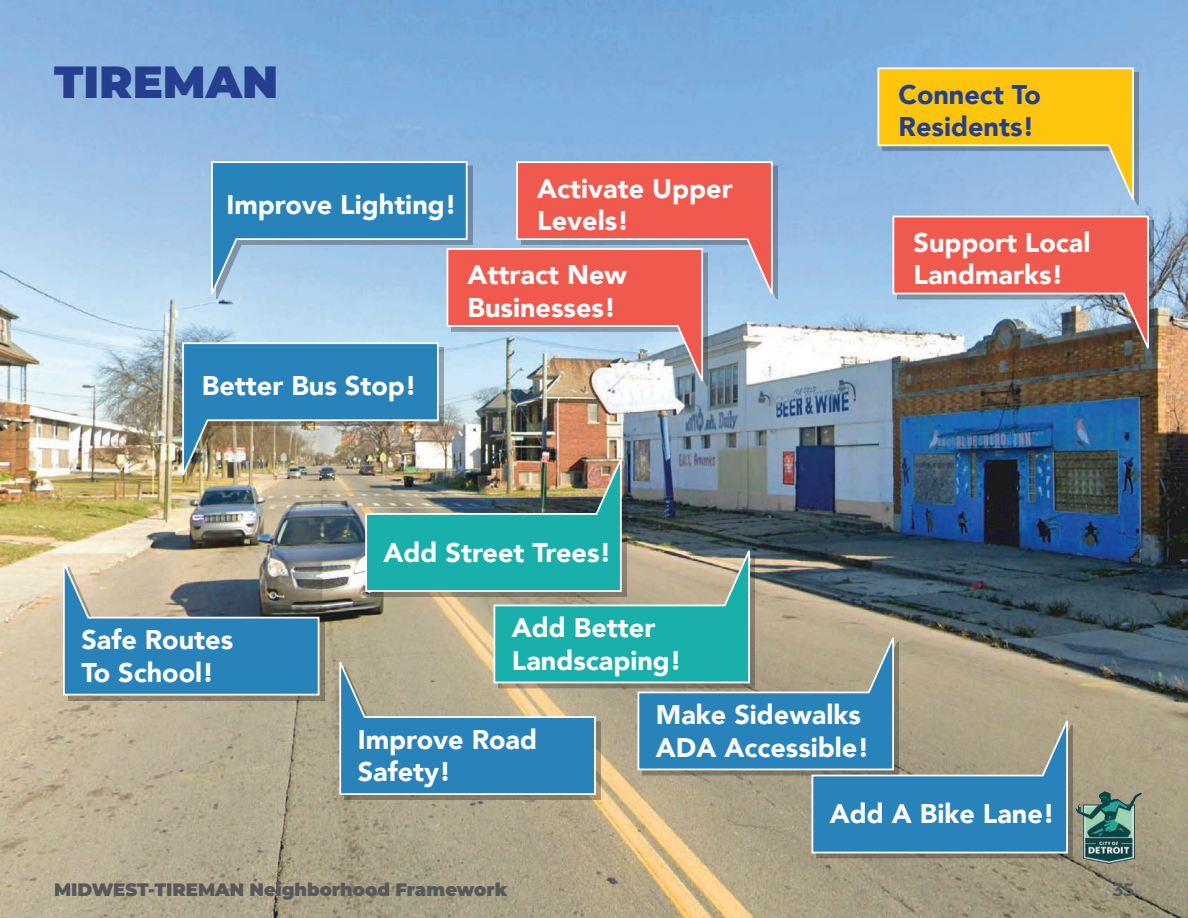
<style>
.page{position:relative;width:1188px;height:918px;background:#fff}
.page>*{position:absolute;margin:0;border:0;box-sizing:border-box;transform-origin:0 0}
.t1{font:900 45px "Montserrat";color:#253f8e}
.t2{font:900 27px/32.4px "Avenir";color:#fff}
.t3{font:900 27px/32.4px "Avenir";color:#253f8e}
.t4{font:900 18px "Montserrat";color:#57585a}
.t5{font:700 18px "Montserrat";color:#57585a}
</style>
<div class="page">
<img style="left:0;top:0;width:1188px;height:918px">
<div style="left:816px;top:725px;width:257px;height:133px;background:#231f20;opacity:.33"></div>
<img style="left:62px;top:67px;width:1088px;height:787px">
<img style="left:1076px;top:780px;width:73px;height:84px">
<h1 class="t1" style="left:54px;top:48px;width:226px">TIREMAN</h1>
<p class="t2" style="left:226px;top:187px;width:232px">Improve Lighting!</p>
<p class="t2" style="left:537px;top:171px;width:197px">Activate Upper<br>Levels!</p>
<p class="t2" style="left:468px;top:258px;width:161px">Attract New<br>Businesses!</p>
<p class="t2" style="left:202px;top:369px;width:216px">Better Bus Stop!</p>
<p class="t3" style="left:899px;top:77px;width:144px">Connect To<br>Residents!</p>
<p class="t2" style="left:914px;top:226px;width:178px">Support Local<br>Landmarks!</p>
<p class="t2" style="left:81px;top:623px;width:153px">Safe Routes<br>To School!</p>
<p class="t2" style="left:384px;top:536px;width:229px">Add Street Trees!</p>
<p class="t2" style="left:512px;top:611px;width:172px">Add Better<br>Landscaping!</p>
<p class="t2" style="left:358px;top:723px;width:181px">Improve Road<br>Safety!</p>
<p class="t2" style="left:656px;top:698px;width:215px">Make Sidewalks<br>ADA Accessible!</p>
<p class="t2" style="left:830px;top:797px;width:227px">Add A Bike Lane!</p>
<p class="t4" style="left:54px;top:877px;width:455px">MIDWEST-TIREMAN Neighborhood Framework</p>
<p class="t5" style="left:1113px;top:877px;width:23px">35</p>
</div>
